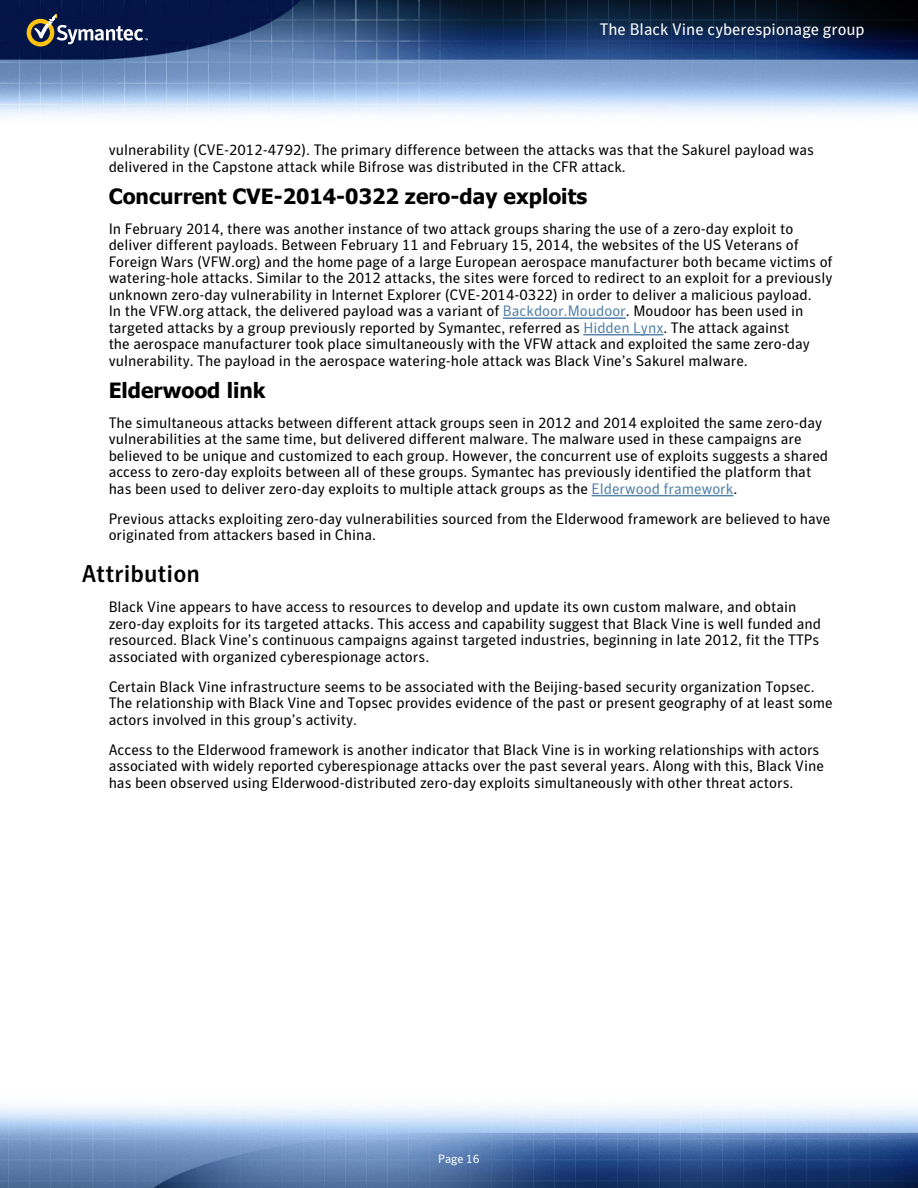
<style>
.page{position:relative;width:918px;height:1188px;background:#fff}
.page>*{position:absolute;margin:0;border:0;box-sizing:border-box;transform-origin:0 0}
.t1{font:500 24px "Symantec Sans";color:#000}
.t2{font:700 21px "Tahoma";color:#000}
.t3{font:16.5px "Symantec Sans";color:#fff}
.t4{font:15px/16.5px "Symantec Sans";color:#000}
.t5{font:12px "Symantec Sans";color:#fff}
.s1{color:#5482ab}
</style>
<div class="page">
<img style="left:0;top:0;width:918px;height:1188px">
<svg style="left:27px;top:15px;width:121px;height:32px;background:#434b62"></svg>
<hr style="left:503px;top:317px;width:123px;height:2px;background:#5482ab">
<hr style="left:583px;top:334px;width:80px;height:1px;background:#5482ab">
<hr style="left:592px;top:495px;width:141px;height:1px;background:#5482ab">
<p class="t3" style="left:600px;top:19px;width:266px">The Black Vine cyberespionage group</p>
<p class="t4" style="left:109px;top:142px;width:707px">vulnerability (CVE-2012-4792). The primary difference between the attacks was that the Sakurel payload was delivered in the Capstone attack while Bifrose was distributed in the CFR attack.</p>
<h2 class="t2" style="left:109px;top:181px;width:480px">Concurrent CVE-2014-0322 zero-day exploits</h2>
<p class="t4" style="left:109px;top:220px;width:725px">In February 2014, there was another instance of two attack groups sharing the use of a zero-day exploit to deliver different payloads. Between February 11 and February 15, 2014, the websites of the US Veterans of Foreign Wars (VFW.org) and the home page of a large European aerospace manufacturer both became victims of watering-hole attacks. Similar to the 2012 attacks, the sites were forced to redirect to an exploit for a previously unknown zero-day vulnerability in Internet Explorer (CVE-2014-0322) in order to deliver a malicious payload.<br>In the VFW.org attack, the delivered payload was a variant of <span class="s1">Backdoor.Moudoor</span>. Moudoor has been used in targeted attacks by a group previously reported by Symantec, referred as <span class="s1">Hidden Lynx</span>. The attack against<br>the aerospace manufacturer took place simultaneously with the VFW attack and exploited the same zero-day vulnerability. The payload in the aerospace watering-hole attack was Black Vine’s Sakurel malware.</p>
<h2 class="t2" style="left:109px;top:375px;width:158px">Elderwood link</h2>
<p class="t4" style="left:109px;top:414px;width:721px">The simultaneous attacks between different attack groups seen in 2012 and 2014 exploited the same zero-day vulnerabilities at the same time, but delivered different malware. The malware used in these campaigns are believed to be unique and customized to each group. However, the concurrent use of exploits suggests a shared access to zero-day exploits between all of these groups. Symantec has previously identified the platform that has been used to deliver zero-day exploits to multiple attack groups as the <span class="s1">Elderwood framework</span>.</p>
<p class="t4" style="left:109px;top:510px;width:723px">Previous attacks exploiting zero-day vulnerabilities sourced from the Elderwood framework are believed to have originated from attackers based in China.</p>
<h1 class="t1" style="left:82px;top:560px;width:120px">Attribution</h1>
<p class="t4" style="left:109px;top:599px;width:714px">Black Vine appears to have access to resources to develop and update its own custom malware, and obtain zero-day exploits for its targeted attacks. This access and capability suggest that Black Vine is well funded and resourced. Black Vine’s continuous campaigns against targeted industries, beginning in late 2012, fit the TTPs associated with organized cyberespionage actors.</p>
<p class="t4" style="left:109px;top:678px;width:726px">Certain Black Vine infrastructure seems to be associated with the Beijing-based security organization Topsec.<br>The relationship with Black Vine and Topsec provides evidence of the past or present geography of at least some actors involved in this group’s activity.</p>
<p class="t4" style="left:109px;top:741px;width:717px">Access to the Elderwood framework is another indicator that Black Vine is in working relationships with actors associated with widely reported cyberespionage attacks over the past several years. Along with this, Black Vine has been observed using Elderwood-distributed zero-day exploits simultaneously with other threat actors.</p>
<p class="t5" style="left:438px;top:1152px;width:43px">Page 16</p>
</div>
